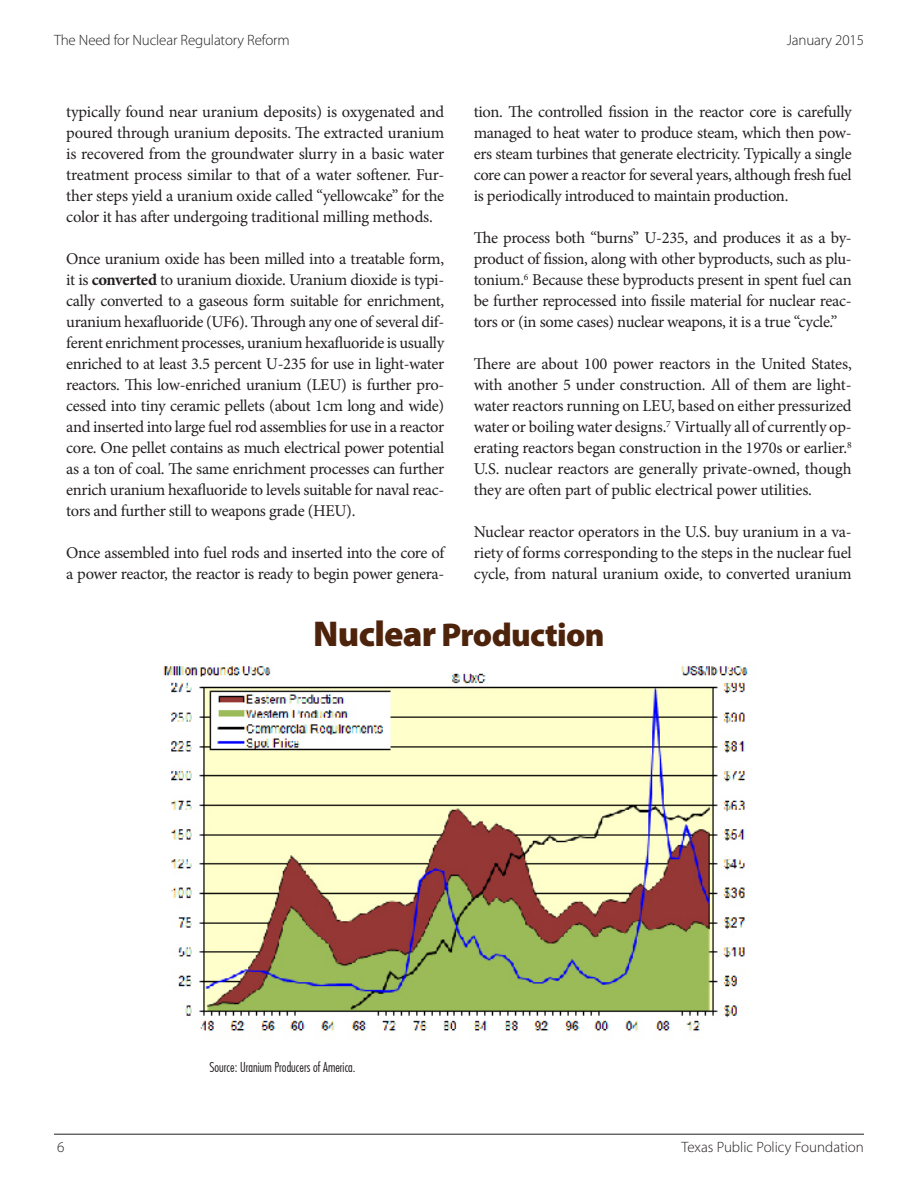
<style>
.page{position:relative;width:918px;height:1188px;background:#fff}
.page>*{position:absolute;margin:0;border:0;box-sizing:border-box;transform-origin:0 0}
.bullets{font:900 33px "Myriad Pro";letter-spacing:-.02em;color:#4d230b}
.first_paragraph{font:16.5px/21px "Minion Pro";letter-spacing:-.02em;color:#231f20;text-align:justify}
.t1{font:300 15px "Myriad Pro";letter-spacing:-.01em;color:#231f20}
.t2{font:300 13.2px "Futura";color:#231f20}
.s1{font-weight:700}
.s2{font-size:36px}
</style>
<div class="page">
<hr style="left:54px;top:1134px;width:810px;height:1px;background:#231f20">
<img style="left:163px;top:666px;width:585px;height:365px">
<p class="t1" style="left:54px;top:31px;width:237px">The Need for Nuclear Regulatory Reform</p>
<p class="t1" style="left:787px;top:31px;width:79px">January 2015</p>
<p class="first_paragraph" style="left:66px;top:101px;width:380px">typically found near uranium deposits) is oxygenated and poured through uranium deposits. The extracted uranium is recovered from the groundwater slurry in a basic water treatment process similar to that of a water softener. Fur&shy;ther steps yield a uranium oxide called “yellowcake” for the color it has after undergoing traditional milling methods.</p>
<p class="first_paragraph" style="left:66px;top:248px;width:380px">Once uranium oxide has been milled into a treatable form, it is <span class="s1">converted</span> to uranium dioxide. Uranium dioxide is typi&shy;cally converted to a gaseous form suitable for enrichment, uranium hexafluoride (UF6). Through any one of several dif&shy;ferent enrichment processes, uranium hexafluoride is usually enriched to at least 3.5 percent U-235 for use in light-water reactors. This low-enriched uranium (LEU) is further pro&shy;cessed into tiny ceramic pellets (about 1cm long and wide) and inserted into large fuel rod assemblies for use in a reactor core. One pellet contains as much electrical power potential as a ton of coal. The same enrichment processes can further enrich uranium hexafluoride to levels suitable for naval reac&shy;tors and further still to weapons grade (HEU).</p>
<p class="first_paragraph" style="left:66px;top:542px;width:380px">Once assembled into fuel rods and inserted into the core of a power reactor, the reactor is ready to begin power genera-</p>
<p class="first_paragraph" style="left:474px;top:101px;width:380px">tion. The controlled fission in the reactor core is carefully managed to heat water to produce steam, which then pow&shy;ers steam turbines that generate electricity. Typically a single core can power a reactor for several years, although fresh fuel is periodically introduced to maintain production.</p>
<p class="first_paragraph" style="left:474px;top:227px;width:380px">The process both “burns” U-235, and produces it as a by&shy;product of fission, along with other byproducts, such as plu&shy;tonium.<sup>6</sup> Because these byproducts present in spent fuel can be further reprocessed into fissile material for nuclear reac&shy;tors or (in some cases) nuclear weapons, it is a true “cycle.”</p>
<p class="first_paragraph" style="left:474px;top:353px;width:380px">There are about 100 power reactors in the United States, with another 5 under construction. All of them are light&shy;water reactors running on LEU, based on either pressurized water or boiling water designs.<sup>7</sup> Virtually all of currently op&shy;erating reactors began construction in the 1970s or earlier.<sup>8<br></sup>U.S. nuclear reactors are generally private-owned, though they are often part of public electrical power utilities.</p>
<p class="first_paragraph" style="left:474px;top:521px;width:380px">Nuclear reactor operators in the U.S. buy uranium in a va&shy;riety of forms corresponding to the steps in the nuclear fuel cycle, from natural uranium oxide, to converted uranium</p>
<p class="bullets" style="left:313px;top:613px;width:293px"><span class="s2">Nuclear</span> Production</p>
<p class="t2" style="left:210px;top:1059px;width:148px">Source: Uranium Producers of America.</p>
<p class="t1" style="left:57px;top:1138px;width:9px">6</p>
<p class="t1" style="left:681px;top:1138px;width:184px">Texas Public Policy Foundation</p>
</div>
